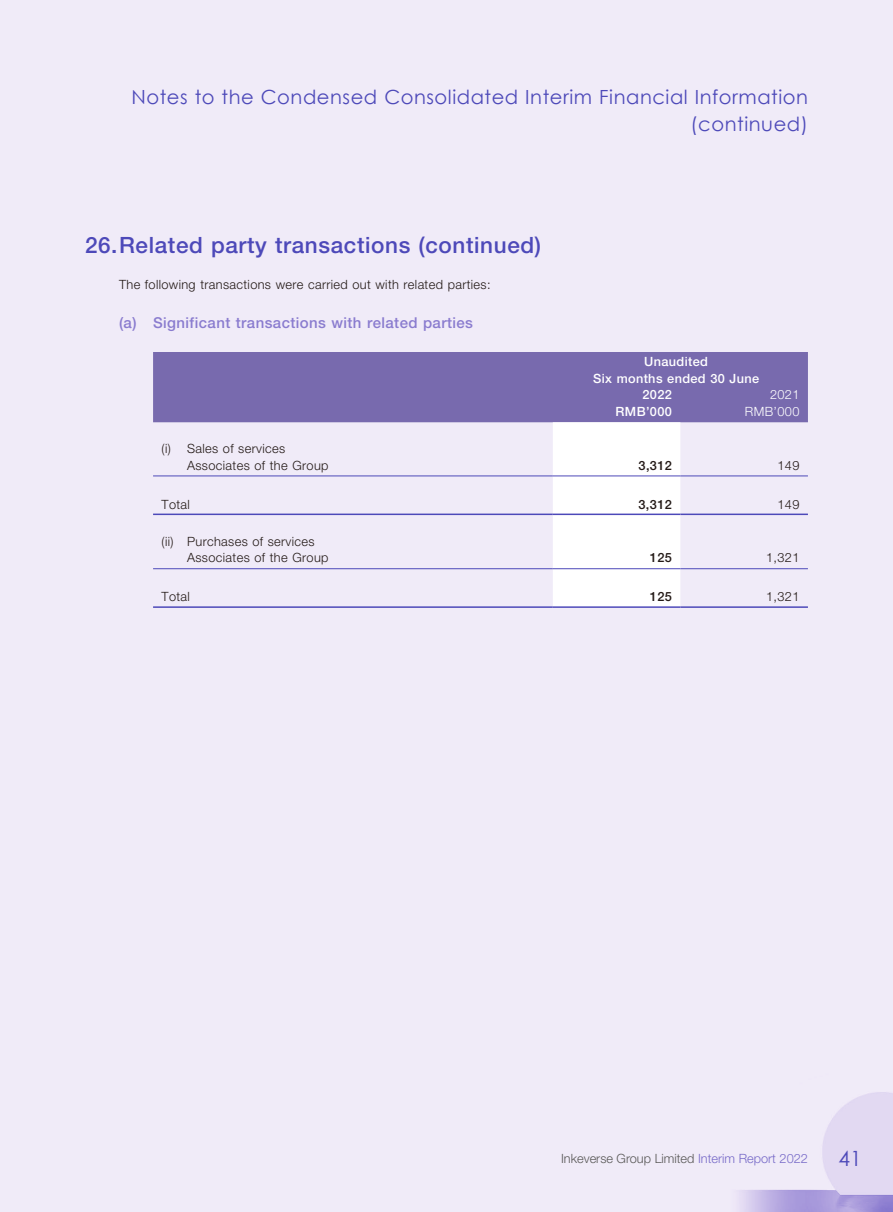
<style>
.page{position:relative;width:893px;height:1212px;background:#fff}
.page>*{position:absolute;margin:0;border:0;box-sizing:border-box;transform-origin:0 0}
.t1{font:500 22.5px "Helvetica Neue LT Std";letter-spacing:.03em;color:#4d49b9}
.t2{font:21px "Century Gothic";color:#4d49b9}
.t3{font:19.5px/27px "Century Gothic";letter-spacing:.03em;color:#4d49b9;text-align:right}
.t4{font:500 15px "Helvetica Neue LT Std";letter-spacing:.03em;color:#8a7ccf}
.t5{font:300 12.75px/16.5px "Helvetica Neue LT Std";letter-spacing:.03em;color:#231916}
.t6{font:500 12.75px "Helvetica Neue LT Std";letter-spacing:.03em;color:#fff}
.t7{font:300 12.75px "Helvetica Neue LT Std";color:#595857}
.t8{font:500 12.75px "Helvetica Neue LT Std";letter-spacing:.03em;color:#231916}
.t9{font:300 12.75px "Helvetica Neue LT Std";letter-spacing:.03em;color:#fff}
.s1{color:#776ac8}
</style>
<div class="page">
<div style="left:153px;top:352px;width:655px;height:70px;background:#786aae"></div>
<svg style="left:553px;top:422px;width:127px;height:148px"></svg>
<hr style="left:153px;top:475px;width:400px;height:1px;background:#4d49b9">
<hr style="left:553px;top:475px;width:127px;height:1px;background:#4d49b9">
<hr style="left:680px;top:475px;width:128px;height:1px;background:#4d49b9">
<hr style="left:153px;top:514px;width:400px;height:1px;background:#4d49b9">
<hr style="left:553px;top:514px;width:127px;height:1px;background:#4d49b9">
<hr style="left:680px;top:514px;width:128px;height:1px;background:#4d49b9">
<hr style="left:153px;top:568px;width:400px;height:1px;background:#4d49b9">
<hr style="left:553px;top:568px;width:127px;height:1px;background:#4d49b9">
<hr style="left:680px;top:568px;width:128px;height:1px;background:#4d49b9">
<hr style="left:153px;top:606px;width:400px;height:2px;background:#4d49b9">
<hr style="left:553px;top:606px;width:127px;height:2px;background:#4d49b9">
<hr style="left:680px;top:606px;width:128px;height:2px;background:#4d49b9">
<h3 class="t3" style="left:131px;top:83px;width:678px">Notes to the Condensed Consolidated Interim Financial Information (continued)</h3>
<h1 class="t1" style="left:85px;top:231px;width:458px">26.Related party transactions (continued)</h1>
<p class="t5" style="left:119px;top:275px;width:373px">The following transactions were carried out with related parties:</p>
<p class="t4" style="left:119px;top:313px;width:356px">(a) Significant transactions with related parties</p>
<p class="t5" style="left:187px;top:440px;width:143px;text-indent:-26px">(i) Sales of services<br>Associates of the Group</p>
<p class="t6" style="left:644px;top:354px;width:65px">Unaudited</p>
<p class="t6" style="left:593px;top:371px;width:167px">Six months ended 30 June</p>
<p class="t6" style="left:642px;top:387px;width:31px">2022</p>
<p class="t9" style="left:770px;top:387px;width:31px">2021</p>
<p class="t6" style="left:616px;top:404px;width:58px">RMB’000</p>
<p class="t9" style="left:745px;top:403px;width:56px">RMB’000</p>
<p class="t8" style="left:638px;top:457px;width:35px">3,312</p>
<p class="t5" style="left:777px;top:456px;width:23px">149</p>
<p class="t5" style="left:162px;top:496px;width:30px">Total</p>
<p class="t8" style="left:638px;top:496px;width:35px">3,312</p>
<p class="t5" style="left:777px;top:496px;width:23px">149</p>
<p class="t5" style="left:187px;top:533px;width:143px;text-indent:-26px">(ii) Purchases of services<br>Associates of the Group</p>
<p class="t8" style="left:650px;top:550px;width:23px">125</p>
<p class="t5" style="left:766px;top:549px;width:35px">1,321</p>
<p class="t5" style="left:162px;top:588px;width:30px">Total</p>
<p class="t8" style="left:650px;top:589px;width:23px">125</p>
<p class="t5" style="left:766px;top:588px;width:35px">1,321</p>
<p class="t7" style="left:561px;top:1150px;width:248px">Inkeverse Group Limited <span class="s1">Interim Report 2022</span></p>
<h2 class="t2" style="left:838px;top:1144px;width:25px">41</h2>
</div>
